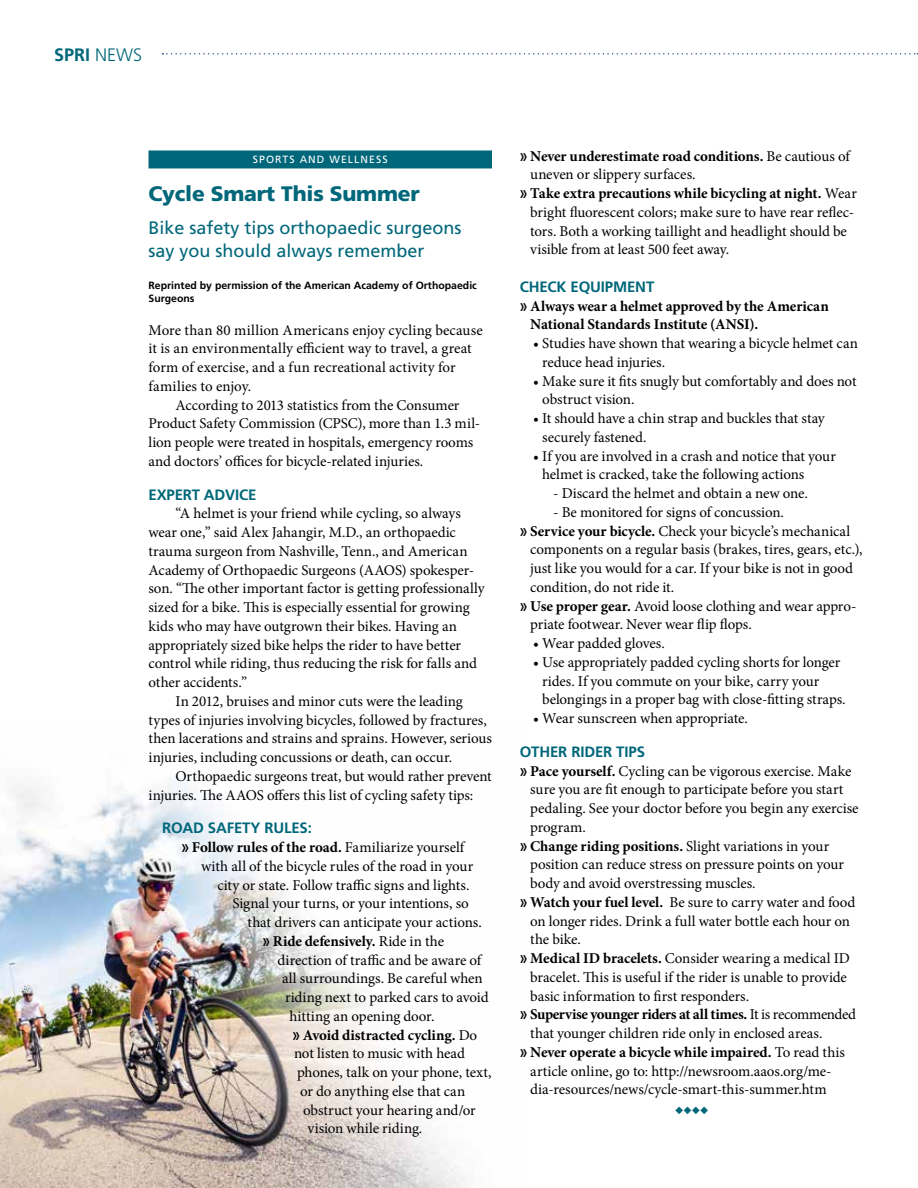
<style>
.page{position:relative;width:918px;height:1188px;background:#fff}
.page>*{position:absolute;margin:0;border:0;box-sizing:border-box;transform-origin:0 0}
.t1{font:900 21px "Frutiger";letter-spacing:-.01em;color:#00677a}
.t2{font:18px/22.5px "Frutiger";color:#00677a}
.t3{font:700 18px "Frutiger";color:#00677a}
.t4{font:15px/18.8px "Minion Pro";letter-spacing:-.005em;color:#000}
.t5{font:700 15px/18.8px "Minion Pro";letter-spacing:-.01em;color:#000}
.t6{font:700 15px "Frutiger";letter-spacing:-.01em;color:#00677a}
.t7{font:700 10.5px/13.5px "Frutiger";color:#000}
.t8{font:10.5px "Frutiger";letter-spacing:.1em;color:#fff}
.t9{font:10.5px "Zapf Dingbats ITC";color:#00677a}
.s1{font-weight:300}
.s2{font-family:"Interstate";font-weight:400;font-stretch:condensed}
.s3{font-weight:400}
.s4{font-family:"Interstate";font-stretch:condensed}
.s5{font-weight:700}
</style>
<div class="page">
<svg style="left:162px;top:53px;width:756px;height:2px"></svg>
<img style="left:0;top:781px;width:468px;height:407px">
<div style="left:148px;top:150px;width:344px;height:18px;background:#00677a"></div>
<p class="t3" style="left:54px;top:44px;width:90px">SPRI <span class="s1">NEWS</span></p>
<p class="t8" style="left:253px;top:153px;width:30px">Sports</p>
<p class="t8" style="left:300px;top:153px;width:10px">and</p>
<p class="t8" style="left:330px;top:153px;width:39px">We llness</p>
<h1 class="t1" style="left:148px;top:181px;width:273px">Cycle Smart This Summer</h1>
<p class="t2" style="left:148px;top:217px;width:315px">Bike safety tips orthopaedic surgeons say you should always remember</p>
<p class="t7" style="left:148px;top:278px;width:330px">Reprinted by permission of the American Academy of Orthopaedic<br>Surgeons</p>
<p class="t4" style="left:148px;top:321px;width:336px">More than 80 million Americans enjoy cycling because</p>
<p class="t4" style="left:148px;top:339px;width:325px">it is an environmentally efficient way to travel, a great</p>
<p class="t4" style="left:148px;top:358px;width:309px">form of exercise, and a fun recreational activity for</p>
<p class="t4" style="left:148px;top:377px;width:104px">families to enjoy.</p>
<p class="t4" style="left:176px;top:396px;width:285px">According to 2013 statistics from the Consumer</p>
<p class="t4" style="left:148px;top:414px;width:333px">Product Safety Commission (CPSC), more than 1.3 mil-</p>
<p class="t4" style="left:148px;top:433px;width:326px">lion people were treated in hospitals, emergency rooms</p>
<p class="t4" style="left:148px;top:452px;width:276px">and doctors’ offices for bicycle-related injuries.</p>
<p class="t6" style="left:148px;top:486px;width:107px">EXPERT ADVICE</p>
<p class="t4" style="left:148px;top:504px;width:338px;text-indent:27px">“A helmet is your friend while cycling, so always wear one,” said Alex Jahangir, M.D., an orthopaedic trauma surgeon from Nashville, Tenn., and American Academy of Orthopaedic Surgeons (AAOS) spokesper&shy;son. “The other important factor is getting professionally sized for a bike. This is especially essential for growing kids who may have outgrown their bikes. Having an appropriately sized bike helps the rider to have better control while riding, thus reducing the risk for falls and other accidents.”</p>
<p class="t4" style="left:148px;top:692px;width:345px;text-indent:27px">In 2012, bruises and minor cuts were the leading types of injuries involving bicycles, followed by fractures, then lacerations and strains and sprains. However, serious injuries, including concussions or death, can occur.</p>
<p class="t4" style="left:148px;top:767px;width:345px;text-indent:27px">Orthopaedic surgeons treat, but would rather prevent injuries. The AAOS offers this list of cycling safety tips:</p>
<p class="t6" style="left:162px;top:819px;width:151px">Road Safety Rules:</p>
<p class="t5" style="left:182px;top:838px;width:284px"><span class="s2">»</span> Follow rules of the road. <span class="s3">Familiarize yourself</span></p>
<p class="t4" style="left:201px;top:857px;width:274px">with all of the bicycle rules of the road in your</p>
<p class="t4" style="left:218px;top:876px;width:254px">city or state. Follow traffic signs and lights.</p>
<p class="t4" style="left:232px;top:894px;width:238px">Signal your turns, or your intentions, so</p>
<p class="t4" style="left:248px;top:913px;width:236px">that drivers can anticipate your actions.</p>
<p class="t5" style="left:262px;top:932px;width:183px"><span class="s2">»</span> Ride defensively. <span class="s3">Ride in the</span></p>
<p class="t4" style="left:278px;top:951px;width:205px">direction of traffic and be aware of</p>
<p class="t4" style="left:282px;top:969px;width:202px">all surroundings. Be careful when</p>
<p class="t4" style="left:285px;top:988px;width:205px">riding next to parked cars to avoid</p>
<p class="t4" style="left:290px;top:1007px;width:147px">hitting an opening door.</p>
<p class="t5" style="left:292px;top:1025px;width:186px"><span class="s2">»</span> Avoid distracted cycling. <span class="s3">Do</span></p>
<p class="t4" style="left:294px;top:1044px;width:172px">not listen to music with head</p>
<p class="t4" style="left:297px;top:1063px;width:196px">phones, talk on your phone, text,</p>
<p class="t4" style="left:300px;top:1082px;width:167px">or do anything else that can</p>
<p class="t4" style="left:303px;top:1101px;width:174px">obstruct your hearing and/or</p>
<p class="t4" style="left:308px;top:1119px;width:116px">vision while riding.</p>
<p class="t5" style="left:520px;top:146px;width:332px"><span class="s2">»</span> Never underestimate road conditions. <span class="s3">Be cautious of</span></p>
<p class="t4" style="left:530px;top:165px;width:167px">uneven or slippery surfaces.</p>
<p class="t5" style="left:520px;top:184px;width:339px"><span class="s2">»</span> Take extra precautions while bicycling at night. <span class="s3">Wear</span></p>
<p class="t4" style="left:530px;top:203px;width:325px">bright fluorescent colors; make sure to have rear reflec-</p>
<p class="t4" style="left:530px;top:222px;width:318px">tors. Both a working taillight and headlight should be</p>
<p class="t4" style="left:530px;top:240px;width:201px">visible from at least 500 feet away.</p>
<p class="t6" style="left:520px;top:278px;width:136px">Check Equipment</p>
<p class="t5" style="left:530px;top:296px;width:300px;text-indent:-10px"><span class="s2">»</span> Always wear a helmet approved by the American<br>National Standards Institute (ANSI).</p>
<p class="t4" style="left:542px;top:334px;width:317px;text-indent:-9px">• Studies have shown that wearing a bicycle helmet can reduce head injuries.</p>
<p class="t4" style="left:542px;top:372px;width:316px;text-indent:-9px">• Make sure it fits snugly but comfortably and does not obstruct vision.</p>
<p class="t4" style="left:542px;top:409px;width:284px;text-indent:-9px">• It should have a chin strap and buckles that stay securely fastened.</p>
<p class="t4" style="left:542px;top:447px;width:295px;text-indent:-9px">• If you are involved in a crash and notice that your helmet is cracked, take the following actions</p>
<p class="t4" style="left:553px;top:484px;width:256px">- Discard the helmet and obtain a new one.</p>
<p class="t4" style="left:553px;top:503px;width:232px">- Be monitored for signs of concussion.</p>
<p class="t4" style="left:520px;top:522px;width:332px"><span class="s4">»</span> <span class="s5">Service your bicycle.</span> Check your bicycle’s mechanical</p>
<p class="t4" style="left:530px;top:540px;width:334px">components on a regular basis (brakes, tires, gears, etc.),</p>
<p class="t4" style="left:530px;top:559px;width:324px">just like you would for a car. If your bike is not in good</p>
<p class="t4" style="left:530px;top:578px;width:146px">condition, do not ride it.</p>
<p class="t4" style="left:520px;top:597px;width:338px"><span class="s4">»</span> <span class="s5">Use proper gear.</span> Avoid loose clothing and wear appro-</p>
<p class="t4" style="left:530px;top:615px;width:223px">priate footwear. Never wear flip flops.</p>
<p class="t4" style="left:533px;top:634px;width:133px">• Wear padded gloves.</p>
<p class="t4" style="left:542px;top:653px;width:305px;text-indent:-9px">• Use appropriately padded cycling shorts for longer rides. If you commute on your bike, carry your belongings in a proper bag with close-fitting straps.</p>
<p class="t4" style="left:533px;top:709px;width:216px">• Wear sunscreen when appropriate.</p>
<p class="t6" style="left:520px;top:743px;width:105px">Other Rider Tips</p>
<p class="t4" style="left:520px;top:762px;width:333px"><span class="s4">»</span> <span class="s5">Pace yourself.</span> Cycling can be vigorous exercise. Make</p>
<p class="t4" style="left:530px;top:780px;width:315px">sure you are fit enough to participate before you start</p>
<p class="t4" style="left:530px;top:799px;width:330px">pedaling. See your doctor before you begin any exercise</p>
<p class="t4" style="left:530px;top:818px;width:57px">program.</p>
<p class="t5" style="left:520px;top:836px;width:311px"><span class="s2">»</span> Change riding positions. <span class="s3">Slight variations in your</span></p>
<p class="t4" style="left:530px;top:855px;width:315px">position can reduce stress on pressure points on your</p>
<p class="t4" style="left:530px;top:874px;width:227px">body and avoid overstressing muscles.</p>
<p class="t4" style="left:520px;top:893px;width:337px"><span class="s4">»</span> <span class="s5">Watch your fuel level.</span> Be sure to carry water and food</p>
<p class="t4" style="left:530px;top:912px;width:321px">on longer rides. Drink a full water bottle each hour on</p>
<p class="t4" style="left:530px;top:930px;width:52px">the bike.</p>
<p class="t4" style="left:520px;top:949px;width:332px"><span class="s4">»</span> <span class="s5">Medical ID bracelets.</span> Consider wearing a medical ID</p>
<p class="t4" style="left:530px;top:968px;width:318px">bracelet. This is useful if the rider is unable to provide</p>
<p class="t4" style="left:530px;top:987px;width:221px">basic information to first responders.</p>
<p class="t5" style="left:520px;top:1005px;width:338px"><span class="s2">»</span> Supervise younger riders at all times. <span class="s3">It is recommended</span></p>
<p class="t4" style="left:530px;top:1024px;width:294px">that younger children ride only in enclosed areas.</p>
<p class="t5" style="left:520px;top:1043px;width:327px"><span class="s2">»</span> Never operate a bicycle while impaired. <span class="s3">To read this</span></p>
<p class="t4" style="left:530px;top:1062px;width:303px">article online, go to: http://newsroom.aaos.org/me-</p>
<p class="t4" style="left:530px;top:1080px;width:298px">dia-resources/news/cycle-smart-this-summer.htm</p>
<p class="t9" style="left:675px;top:1105px;width:35px">◆◆◆◆</p>
</div>
